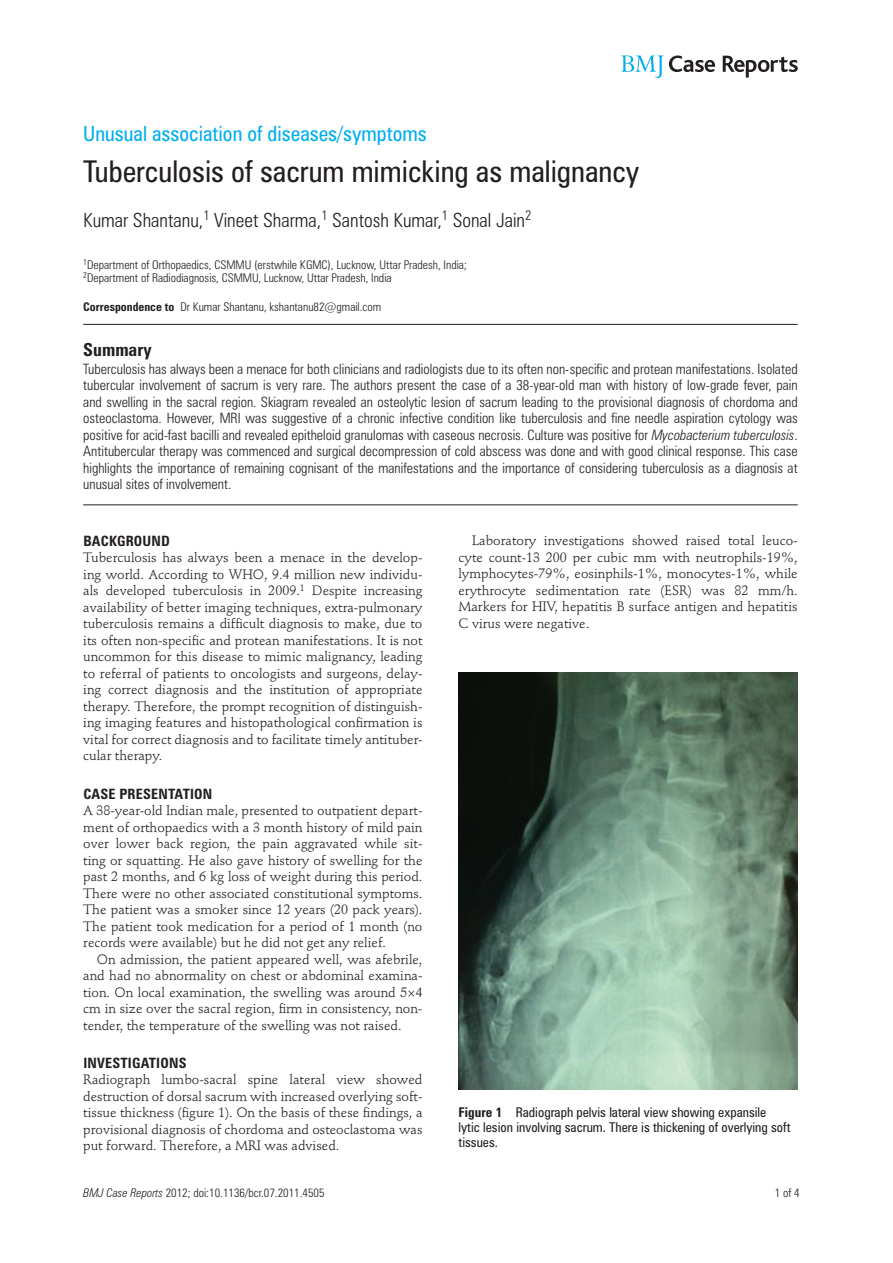
<style>
.page{position:relative;width:893px;height:1263px;background:#fff}
.page>*{position:absolute;margin:0;border:0;box-sizing:border-box;transform-origin:0 0}
.t1{font:condensed 30px "Zurich BT";color:#231f20}
.t2{font:condensed 21px "Zurich BT";color:#00aeef}
.t3{font:300 condensed 19.5px "Zurich BT";color:#231f20}
.t4{font:700 condensed 18px "Zurich BT";color:#231f20}
.t5{font:300 condensed 14.25px/16.5px "Zurich BT";color:#231f20;text-align:justify}
.t6{font:700 condensed 14.25px "Zurich BT";letter-spacing:.015em;color:#231f20}
.t7{font:13.5px/16.5px "Stempel Schneidler Std";color:#231f20;text-align:justify}
.t8{font:condensed 13.5px/15px "Zurich BT";color:#231f20}
.t9{font:300 condensed 12px/13.5px "Zurich BT";color:#231f20}
.s1{font-weight:700}
.s2{font-style:italic}
</style>
<div class="page">
<svg style="left:621px;top:56px;width:94px;height:22px"></svg>
<svg style="left:723px;top:56px;width:75px;height:22px"></svg>
<hr style="left:83px;top:324px;width:715px;height:1px;background:#231f20">
<hr style="left:83px;top:505px;width:715px;height:1px;background:#231f20">
<img style="left:458px;top:672px;width:340px;height:417px">
<h2 class="t2" style="left:83px;top:126px;width:345px">Unusual association of diseases/symptoms</h2>
<h1 class="t1" style="left:83px;top:160px;width:558px">Tuberculosis of sacrum mimicking as malignancy</h1>
<h3 class="t3" style="left:83px;top:213px;width:450px">Kumar Shantanu, <sup>1</sup> Vineet Sharma, <sup>1</sup> Santosh Kumar, <sup>1</sup> Sonal Jain <sup>2</sup></h3>
<p class="t9" style="left:83px;top:259px;width:385px"><sup>1</sup> Department of Orthopaedics, CSMMU (erstwhile KGMC), Lucknow, Uttar Pradesh, India ;<br><sup>2</sup> Department of Radiodiagnosis, CSMMU, Lucknow, Uttar Pradesh, India</p>
<p class="t9" style="left:83px;top:301px;width:300px"><span class="s1">Correspondence to</span> Dr Kumar Shantanu, kshantanu82@gmail.com</p>
<h3 class="t4" style="left:83px;top:343px;width:70px">Summary</h3>
<p class="t5" style="left:83px;top:362px;width:716px">Tuberculosis has always been a menace for both clinicians and radiologists due to its often non-specific and protean manifestations. Isolated tubercular involvement of sacrum is very rare. The authors present the case of a 38-year-old man with history of low-grade fever, pain and swelling in the sacral region. Skiagram revealed an osteolytic lesion of sacrum leading to the provisional diagnosis of chordoma and osteoclastoma. However, MRI was suggestive of a chronic infective condition like tuberculosis and fine needle aspiration cytology was positive for acid-fast bacilli and revealed epitheloid granulomas with caseous necrosis. Culture was positive for <span class="s2">Mycobacterium tuberculosis</span> .<br>Antitubercular therapy was commenced and surgical decompression of cold abscess was done and with good clinical response. This case highlights the importance of remaining cognisant of the manifestations and the importance of considering tuberculosis as a diagnosis at unusual sites of involvement.</p>
<p class="t6" style="left:83px;top:536px;width:88px">BACKGROUND</p>
<p class="t7" style="left:83px;top:551px;width:341px">Tuberculosis has always been a menace in the develop&shy;ing world. According to WHO, 9.4 million new individu&shy;als developed tuberculosis in 2009. <sup>1</sup> Despite increasing availability of better imaging techniques, extra-pulmonary tuberculosis remains a difficult diagnosis to make, due to its often non-specific and protean manifestations. It is not uncommon for this disease to mimic malignancy, leading to referral of patients to oncologists and surgeons, delay&shy;ing correct diagnosis and the institution of appropriate therapy. Therefore, the prompt recognition of distinguish&shy;ing imaging features and histopathological confirmation is vital for correct diagnosis and to facilitate timely antituber&shy;cular therapy.</p>
<p class="t6" style="left:83px;top:788px;width:130px">CASE PRESENTATION</p>
<p class="t7" style="left:83px;top:803px;width:341px">A 38-year-old Indian male, presented to outpatient depart&shy;ment of orthopaedics with a 3 month history of mild pain over lower back region, the pain aggravated while sit&shy;ting or squatting. He also gave history of swelling for the past 2 months, and 6 kg loss of weight during this period.<br>There were no other associated constitutional symptoms.<br>The patient was a smoker since 12 years (20 pack years).<br>The patient took medication for a period of 1 month (no records were available) but he did not get any relief.</p>
<p class="t7" style="left:83px;top:952px;width:341px;text-indent:14px">On admission, the patient appeared well, was afebrile, and had no abnormality on chest or abdominal examina&shy;tion. On local examination, the swelling was around 5×4 cm in size over the sacral region, firm in consistency, non&shy;tender, the temperature of the swelling was not raised.</p>
<p class="t6" style="left:83px;top:1057px;width:105px">INVESTIGATIONS</p>
<p class="t7" style="left:83px;top:1073px;width:341px">Radiograph lumbo-sacral spine lateral view showed destruction of dorsal sacrum with increased overlying soft&shy;tissue thickness ( figure 1 ). On the basis of these findings, a provisional diagnosis of chordoma and osteoclastoma was put forward. Therefore, a MRI was advised.</p>
<p class="t7" style="left:458px;top:534px;width:341px;text-indent:14px">Laboratory investigations showed raised total leuco&shy;cyte count-13 200 per cubic mm with neutrophils-19%, lymphocytes-79%, eosinphils-1%, monocytes-1%, while erythrocyte sedimentation rate (ESR) was 82 mm/h.<br>Markers for HIV, hepatitis B surface antigen and hepatitis C virus were negative.</p>
<p class="t8" style="left:458px;top:1105px;width:334px"><span class="s1">Figure 1</span> Radiograph pelvis lateral view showing expansile lytic lesion involving sacrum. There is thickening of overlying soft tissues.</p>
<p class="t9" style="left:83px;top:1187px;width:243px"><span class="s2">BMJ Case Reports</span> 2012; doi:10.1136/bcr.07.2011.4505</p>
<p class="t9" style="left:775px;top:1187px;width:26px">1 of 4</p>
</div>
